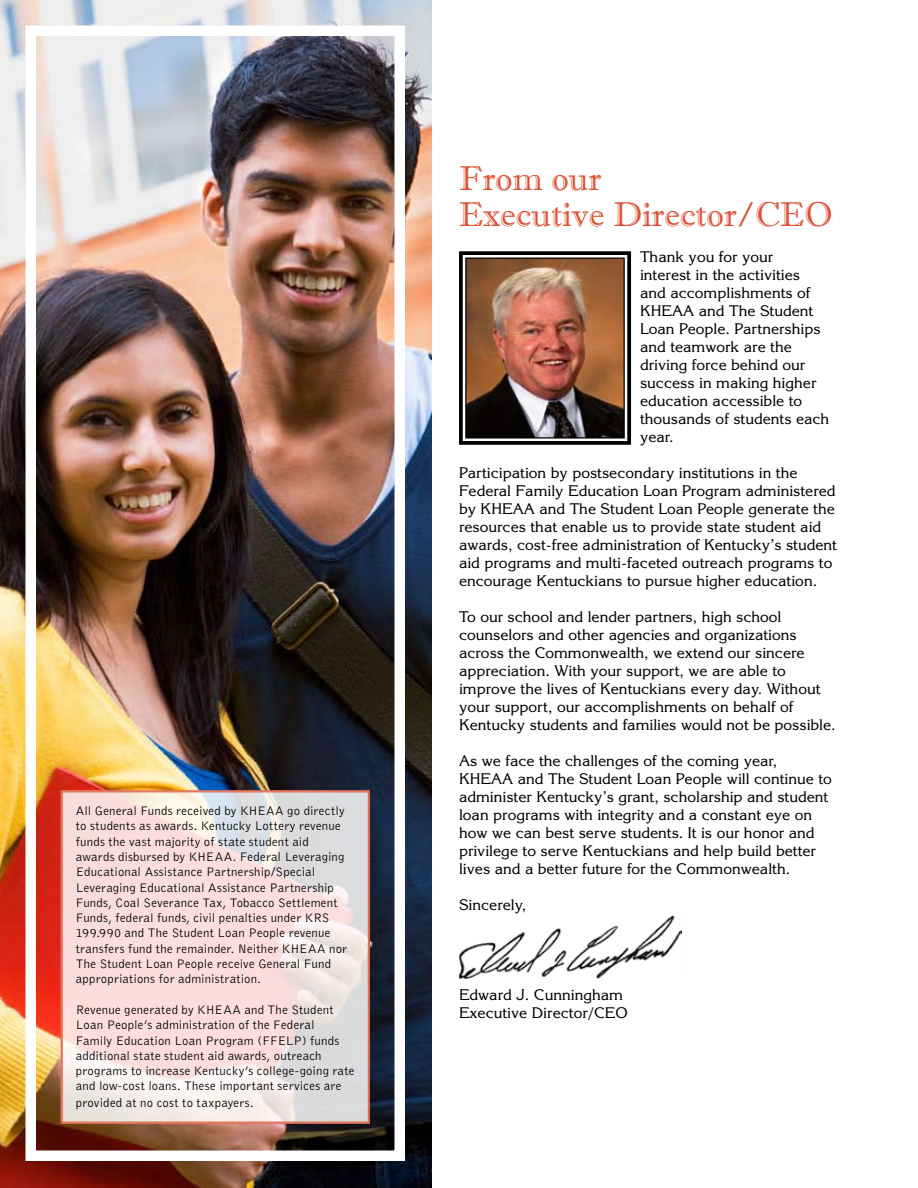
<style>
.page{position:relative;width:918px;height:1188px;background:#fff}
.page>*{position:absolute;margin:0;border:0;box-sizing:border-box;transform-origin:0 0}
.t1{font:34.5px/36px "Imprint MT Shadow";color:#dd5134}
.t2{font:15px/18px "Korinna";color:#000}
.t3{font:300 12.75px/15.3px "Bell Gothic";letter-spacing:.015em;color:#000}
</style>
<div class="page">
<img style="left:0;top:0;width:432px;height:1188px">
<img style="left:459px;top:915px;width:222px;height:63px">
<img style="left:459px;top:251px;width:172px;height:194px">
<svg style="left:60px;top:790px;width:310px;height:334px;background:#f2dddb"></svg>
<p class="t3" style="left:76px;top:803px;width:273px">All General Funds received by KHEAA go directly to students as awards. Kentucky Lottery revenue funds the vast majority of state student aid awards disbursed by KHEAA. Federal Leveraging Educational Assistance Partnership/Special Leveraging Educational Assistance Partnership Funds, Coal Severance Tax, Tobacco Settlement Funds, federal funds, civil penalties under KRS 199.990 and The Student Loan People revenue transfers fund the remainder. Neither KHEAA nor The Student Loan People receive General Fund appropriations for administration.</p>
<p class="t3" style="left:76px;top:1002px;width:280px">Revenue generated by KHEAA and The Student Loan People’s administration of the Federal<br>Family Education Loan Program (FFELP) funds additional state student aid awards, outreach programs to increase Kentucky’s college-going rate and low-cost loans. These important services are provided at no cost to taxpayers.</p>
<h1 class="t1" style="left:459px;top:160px;width:375px">From our<br>Executive Director/CEO</h1>
<p class="t2" style="left:640px;top:248px;width:191px">Thank you for your<br>interest in the activities and accomplishments of<br>KHEAA and The Student<br>Loan People. Partnerships and teamwork are the driving force behind our success in making higher education accessible to thousands of students each year.</p>
<p class="t2" style="left:459px;top:464px;width:380px">Participation by postsecondary institutions in the Federal Family Education Loan Program administered by KHEAA and The Student Loan People generate the resources that enable us to provide state student aid awards, cost-free administration of Kentucky’s student aid programs and multi-faceted outreach programs to encourage Kentuckians to pursue higher education.</p>
<p class="t2" style="left:459px;top:608px;width:378px">To our school and lender partners, high school counselors and other agencies and organizations across the Commonwealth, we extend our sincere appreciation. With your support, we are able to improve the lives of Kentuckians every day. Without your support, our accomplishments on behalf of Kentucky students and families would not be possible.</p>
<p class="t2" style="left:459px;top:752px;width:374px">As we face the challenges of the coming year, KHEAA and The Student Loan People will continue to administer Kentucky’s grant, scholarship and student loan programs with integrity and a constant eye on how we can best serve students. It is our honor and privilege to serve Kentuckians and help build better lives and a better future for the Commonwealth.</p>
<p class="t2" style="left:459px;top:896px;width:69px">Sincerely,</p>
<p class="t2" style="left:459px;top:986px;width:170px">Edward J. Cunningham<br>Executive Director/CEO</p>
</div>
